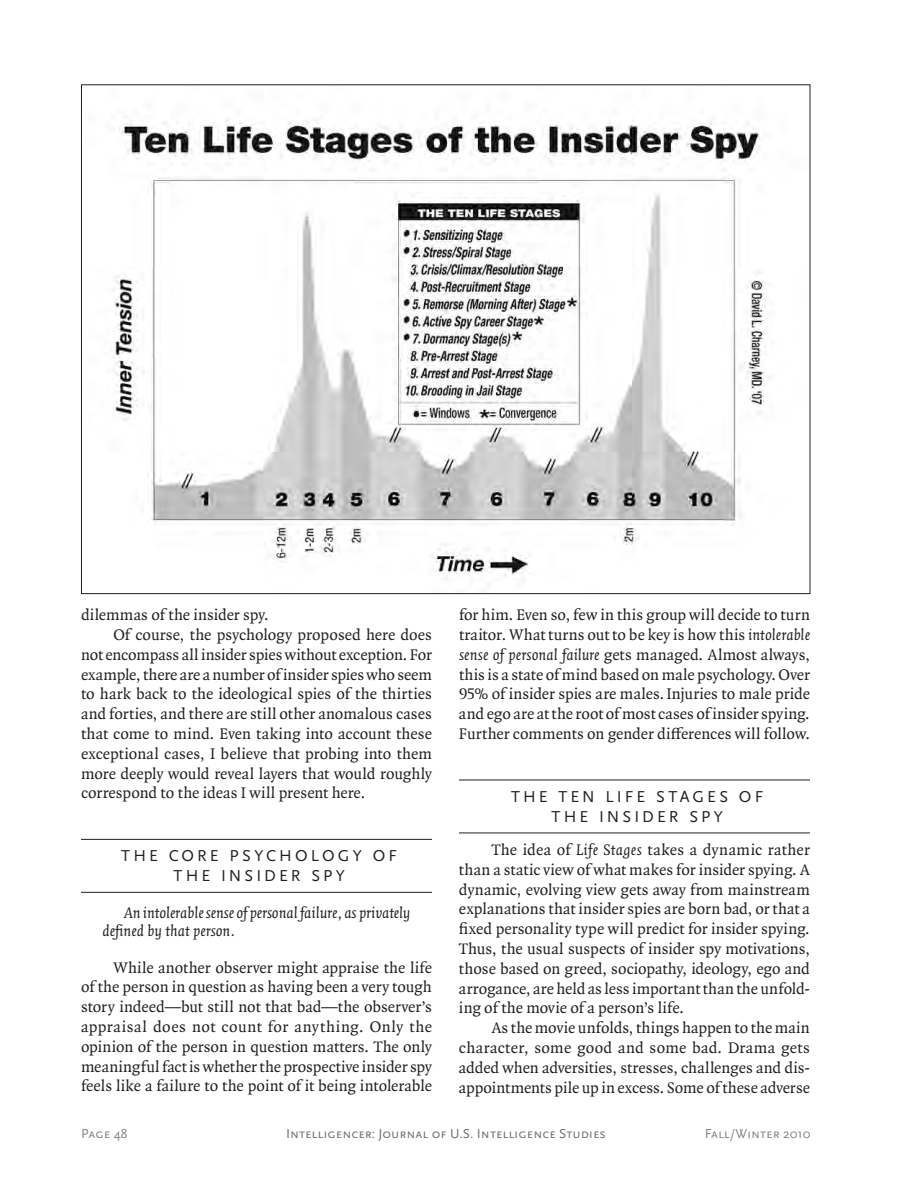
<style>
.page{position:relative;width:918px;height:1188px;background:#fff}
.page>*{position:absolute;margin:0;border:0;box-sizing:border-box;transform-origin:0 0}
.t1{font:16.5px/19.8px "Quadraat OT";color:#231f20;text-align:justify}
.INDENT_for_Quote{font:italic 16.5px/18px "Quadraat OT";letter-spacing:-.005em;color:#231f20}
.Subhead_Even_Indent{font:16.5px/19.8px "Scala Sans Caps";letter-spacing:.185em;color:#231f20;text-align:center}
.t2{font:13.5px "Scala Sans Caps";color:#6c6d70}
.t3{font:13.5px "Scala Sans Caps";color:#808285}
.s1{font-style:italic}
</style>
<div class="page">
<hr style="left:81px;top:839px;width:351px;height:1px;background:#231f20">
<hr style="left:81px;top:892px;width:351px;height:1px;background:#231f20">
<hr style="left:459px;top:780px;width:351px;height:1px;background:#231f20">
<hr style="left:459px;top:833px;width:351px;height:1px;background:#231f20">
<img style="left:112px;top:117px;width:655px;height:463px">
<p class="t1" style="left:81px;top:605px;width:189px">dilemmas of the insider spy.</p>
<p class="t1" style="left:81px;top:625px;width:353px;text-indent:32px">Of course, the psychology proposed here does not encompass all insider spies without exception. For example, there are a number of insider spies who seem to hark back to the ideological spies of the thirties and forties, and there are still other anomalous cases that come to mind. Even taking into account these exceptional cases, I believe that probing into them more deeply would reveal layers that would roughly correspond to the ideas I will present here.</p>
<p class="Subhead_Even_Indent" style="left:121px;top:846px;width:277px">THE CORE PSYCHOLOGY OF<br>THE INSIDER SPY</p>
<p class="INDENT_for_Quote" style="left:103px;top:904px;width:310px;text-indent:22px">An intolerable sense of personal failure, as privately defined by that person.</p>
<p class="t1" style="left:81px;top:958px;width:353px;text-indent:32px">While another observer might appraise the life of the person in question as having been a very tough story indeed—but still not that bad—the observer’s appraisal does not count for anything. Only the opinion of the person in question matters. The only meaningful fact is whether the prospective insider spy feels like a failure to the point of it being intolerable</p>
<p class="t1" style="left:459px;top:605px;width:353px">for him. Even so, few in this group will decide to turn traitor. What turns out to be key is how this <span class="s1">intolerable sense of personal failure</span> gets managed. Almost always, this is a state of mind based on male psychology. Over 95% of insider spies are males.Injuries to male pride and ego are at the root of most cases of insider spying.<br>Further comments on gender differences will follow.</p>
<p class="Subhead_Even_Indent" style="left:511px;top:787px;width:254px">THE TEN LIFE STAGES OF<br>THE INSIDER SPY</p>
<p class="t1" style="left:459px;top:840px;width:353px;text-indent:32px">The idea of <span class="s1">Life Stages</span> takes a dynamic rather than a static view of what makes for insider spying. A dynamic, evolving view gets away from mainstream explanations that insider spies are born bad, or that a fixed personality type will predict for insider spying.<br>Thus, the usual suspects of insider spy motivations, those based on greed, sociopathy, ideology, ego and arrogance, are held as less important than the unfold&shy;ing of the movie of a person’s life.</p>
<p class="t1" style="left:459px;top:1018px;width:353px;text-indent:32px">As the movie unfolds, things happen to the main character, some good and some bad. Drama gets added when adversities, stresses, challenges and dis&shy;appointments pile up in excess. Some of these adverse</p>
<p class="t3" style="left:81px;top:1127px;width:48px">Page 48</p>
<p class="t2" style="left:286px;top:1127px;width:321px">Intelligencer: Journal of U.S. Intelligence Studies</p>
<p class="t3" style="left:705px;top:1127px;width:107px">Fall/Winter 2010</p>
</div>
